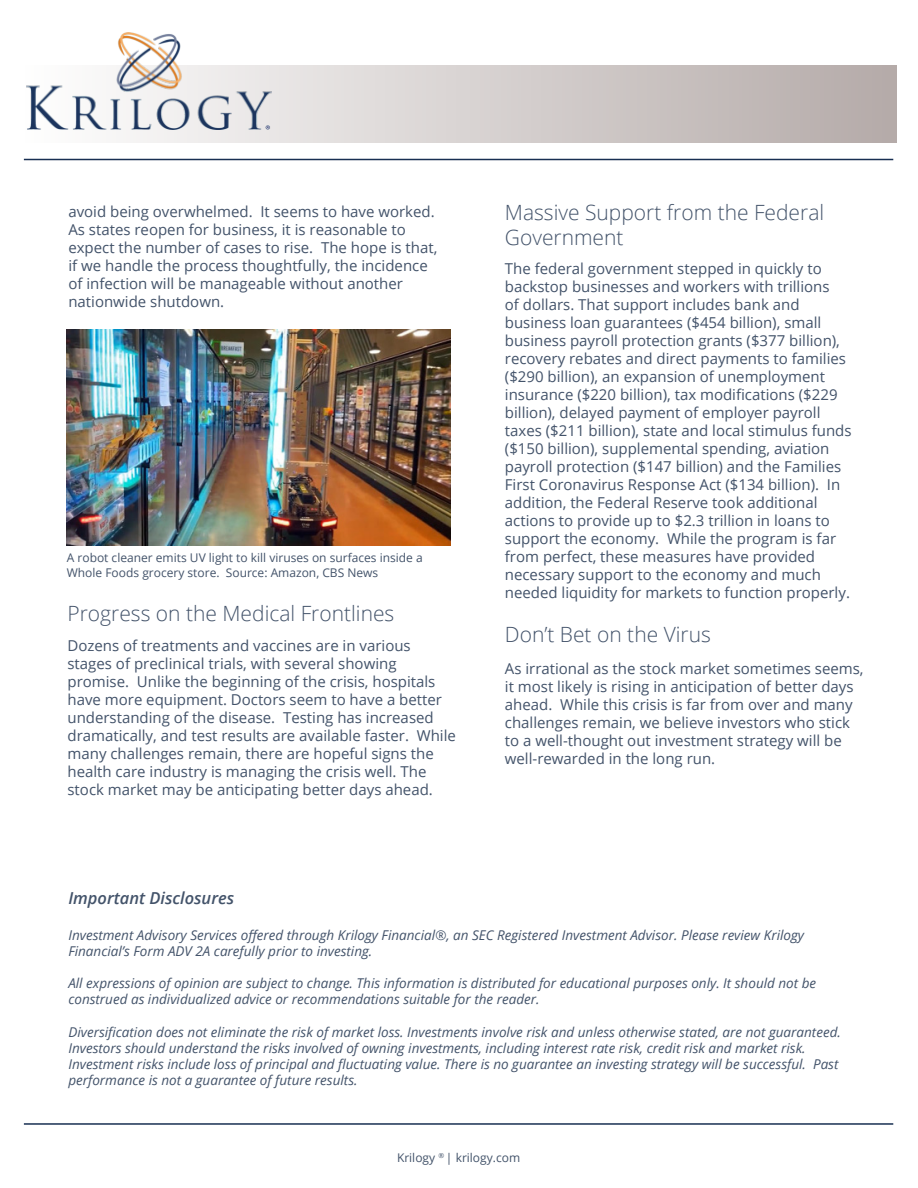
<style>
.page{position:relative;width:918px;height:1188px;background:#fff}
.page>*{position:absolute;margin:0;border:0;box-sizing:border-box;transform-origin:0 0}
.t1{font:300 21px/25.2px "Open Sans";color:#43536a}
.t2{font:italic 600 16.5px "Open Sans";color:#43536a}
.t3{font:15px/18px "Open Sans";color:#43536a}
.t4{font:italic 13.5px/16.2px "Open Sans";color:#43536a}
.t5{font:12px/14.4px "Open Sans";color:#43536a}
</style>
<div class="page">
<hr style="left:24px;top:159px;width:869px;height:1px;background:#182f52">
<hr style="left:24px;top:1123px;width:869px;height:2px;background:#182f52">
<div style="left:25px;top:66px;width:871px;height:77px;background:linear-gradient(to right,#fefefe,#b4aaa8)"></div>
<img style="left:27px;top:33px;width:245px;height:96px">
<img style="left:67px;top:329px;width:383px;height:216px">
<p class="t3" style="left:68px;top:202px;width:370px">avoid being overwhelmed. It seems to have worked.<br>As states reopen for business, it is reasonable to expect the number of cases to rise. The hope is that, if we handle the process thoughtfully, the incidence of infection will be manageable without another nationwide shutdown.</p>
<p class="t5" style="left:67px;top:550px;width:358px">A robot cleaner emits UV light to kill viruses on surfaces inside a<br>Whole Foods grocery store. Source: Amazon, CBS News</p>
<p class="t1" style="left:68px;top:601px;width:328px">Progress on the Medical Frontlines</p>
<p class="t3" style="left:68px;top:637px;width:390px">Dozens of treatments and vaccines are in various stages of preclinical trials, with several showing promise. Unlike the beginning of the crisis, hospitals have more equipment. Doctors seem to have a better understanding of the disease. Testing has increased dramatically, and test results are available faster. While many challenges remain, there are hopeful signs the health care industry is managing the crisis well. The stock market may be anticipating better days ahead.</p>
<p class="t1" style="left:505px;top:199px;width:321px">Massive Support from the Federal<br>Government</p>
<p class="t3" style="left:505px;top:259px;width:348px">The federal government stepped in quickly to backstop businesses and workers with trillions<br>of dollars. That support includes bank and business loan guarantees ($454 billion), small business payroll protection grants ($377 billion), recovery rebates and direct payments to families ($290 billion), an expansion of unemployment insurance ($220 billion), tax modifications ($229 billion), delayed payment of employer payroll taxes ($211 billion), state and local stimulus funds ($150 billion), supplemental spending, aviation payroll protection ($147 billion) and the Families First Coronavirus Response Act ($134 billion). In addition, the Federal Reserve took additional actions to provide up to $2.3 trillion in loans to support the economy. While the program is far from perfect, these measures have provided necessary support to the economy and much needed liquidity for markets to function properly.</p>
<p class="t1" style="left:505px;top:621px;width:208px">Don’t Bet on the Virus</p>
<p class="t3" style="left:505px;top:659px;width:360px">As irrational as the stock market sometimes seems, it most likely is rising in anticipation of better days ahead. While this crisis is far from over and many challenges remain, we believe investors who stick to a well-thought out investment strategy will be well-rewarded in the long run.</p>
<p class="t2" style="left:68px;top:886px;width:167px">Important Disclosures</p>
<p class="t4" style="left:68px;top:926px;width:737px">Investment Advisory Services offered through Krilogy Financial®, an SEC Registered Investment Advisor. Please review Krilogy<br>Financial’s Form ADV 2A carefully prior to investing.</p>
<p class="t4" style="left:68px;top:975px;width:749px">All expressions of opinion are subject to change. This information is distributed for educational purposes only. It should not be construed as individualized advice or recommendations suitable for the reader.</p>
<p class="t4" style="left:68px;top:1023px;width:774px">Diversification does not eliminate the risk of market loss. Investments involve risk and unless otherwise stated, are not guaranteed.<br>Investors should understand the risks involved of owning investments, including interest rate risk, credit risk and market risk.<br>Investment risks include loss of principal and fluctuating value. There is no guarantee an investing strategy will be successful. Past performance is not a guarantee of future results.</p>
<p class="t5" style="left:397px;top:1150px;width:125px">Krilogy <sup>®</sup> | krilogy.com</p>
</div>
